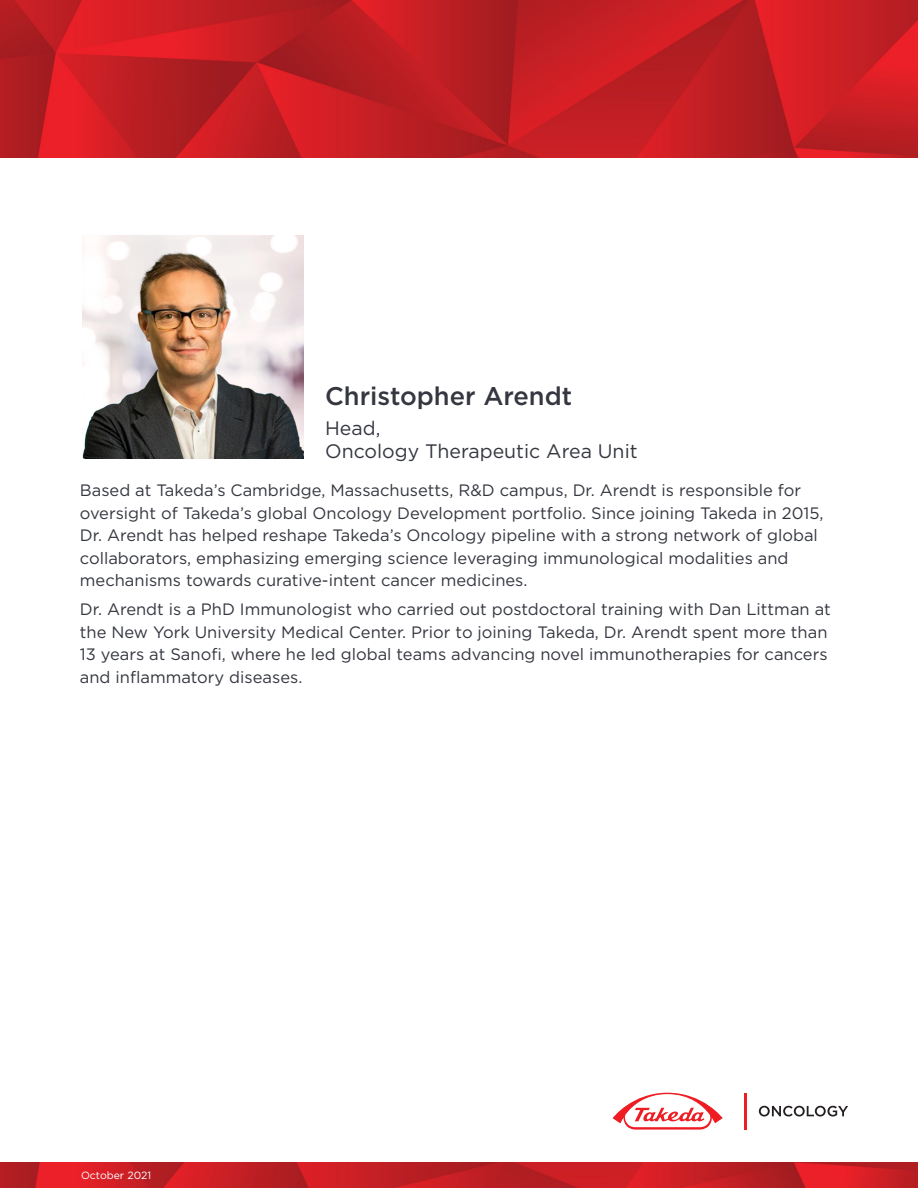
<style>
.page{position:relative;width:918px;height:1188px;background:#fff}
.page>*{position:absolute;margin:0;border:0;box-sizing:border-box;transform-origin:0 0}
.t1{font:500 25.5px "Gotham";color:#34373f}
.t2{font:19.5px/23.4px "Gotham";color:#34373f}
.t3{font:16.5px/22.5px "Gotham";color:#34373f}
.t4{font:10.5px "Gotham";color:#fff}
</style>
<div class="page">
<img style="left:0;top:0;width:918px;height:158px">
<img style="left:0;top:1162px;width:918px;height:26px">
<img style="left:82px;top:235px;width:222px;height:224px">
<svg style="left:759px;top:1106px;width:89px;height:11px"></svg>
<svg style="left:612px;top:1092px;width:111px;height:38px"></svg>
<hr style="left:744px;top:1093px;width:3px;height:37px;background:#ee1d23">
<p class="t1" style="left:325px;top:379px;width:249px">Christopher Arendt</p>
<p class="t2" style="left:325px;top:416px;width:314px">Head,<br>Oncology Therapeutic Area Unit</p>
<p class="t3" style="left:80px;top:479px;width:745px">Based at Takeda’s Cambridge, Massachusetts, R&amp;D campus, Dr. Arendt is responsible for oversight of Takeda’s global Oncology Development portfolio. Since joining Takeda in 2015, Dr. Arendt has helped reshape Takeda’s Oncology pipeline with a strong network of global collaborators, emphasizing emerging science leveraging immunological modalities and mechanisms towards curative-intent cancer medicines.</p>
<p class="t3" style="left:80px;top:598px;width:752px">Dr. Arendt is a PhD Immunologist who carried out postdoctoral training with Dan Littman at the New York University Medical Center. Prior to joining Takeda, Dr. Arendt spent more than 13 years at Sanofi, where he led global teams advancing novel immunotherapies for cancers and inflammatory diseases.</p>
<p class="t4" style="left:81px;top:1170px;width:72px">October 2021</p>
</div>
